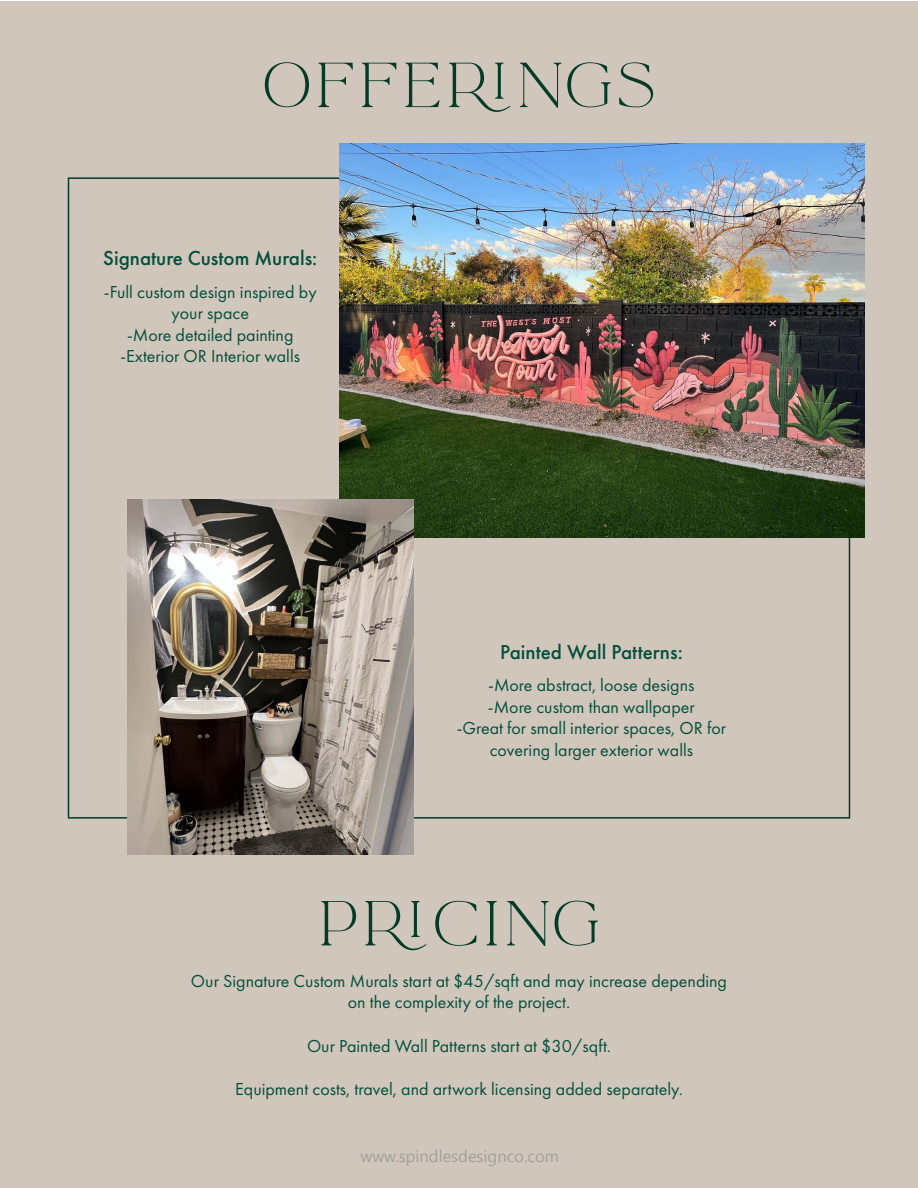
<style>
.page{position:relative;width:918px;height:1188px;background:#fff}
.page>*{position:absolute;margin:0;border:0;box-sizing:border-box;transform-origin:0 0}
.t1{font:55.5px "La Luxes Serif";letter-spacing:.08em;color:#023b26}
.t2{font:500 21px "Futura PT";color:#044f3b}
.t3{font:18px/21.6px "Futura PT";color:#044f3b;text-align:center}
.t4{font:16.5px "Segoe UI Historic";color:rgb(128 138 138/.63)}
</style>
<div class="page">
<div style="left:0;top:2px;width:918px;height:1186px;background:#d1c6bc"></div>
<img style="left:339px;top:144px;width:526px;height:394px">
<img style="left:128px;top:499px;width:286px;height:356px">
<h1 class="t1" style="left:263px;top:48px;width:394px">OFFERINGS</h1>
<p class="t2" style="left:103px;top:246px;width:216px">Signature Custom Murals:</p>
<p class="t3" style="left:104px;top:281px;width:214px">-Full custom design inspired by your space<br>-More detailed painting -Exterior OR Interior walls</p>
<p class="t2" style="left:500px;top:639px;width:184px">Painted Wall Patterns:</p>
<p class="t3" style="left:457px;top:674px;width:271px">-More abstract, loose designs<br>-More custom than wallpaper<br>-Great for small interior spaces, OR for covering larger exterior walls</p>
<h1 class="t1" style="left:318px;top:887px;width:283px">PRICING</h1>
<p class="t3" style="left:191px;top:970px;width:538px">Our Signature Custom Murals start at $45/sqft and may increase depending on the complexity of the project.</p>
<p class="t3" style="left:307px;top:1035px;width:306px">Our Painted Wall Patterns start at $30/sqft.</p>
<p class="t3" style="left:235px;top:1078px;width:449px">Equipment costs, travel, and artwork licensing added separately.</p>
<p class="t4" style="left:360px;top:1146px;width:200px">www.spindlesdesignco.com</p>
</div>
